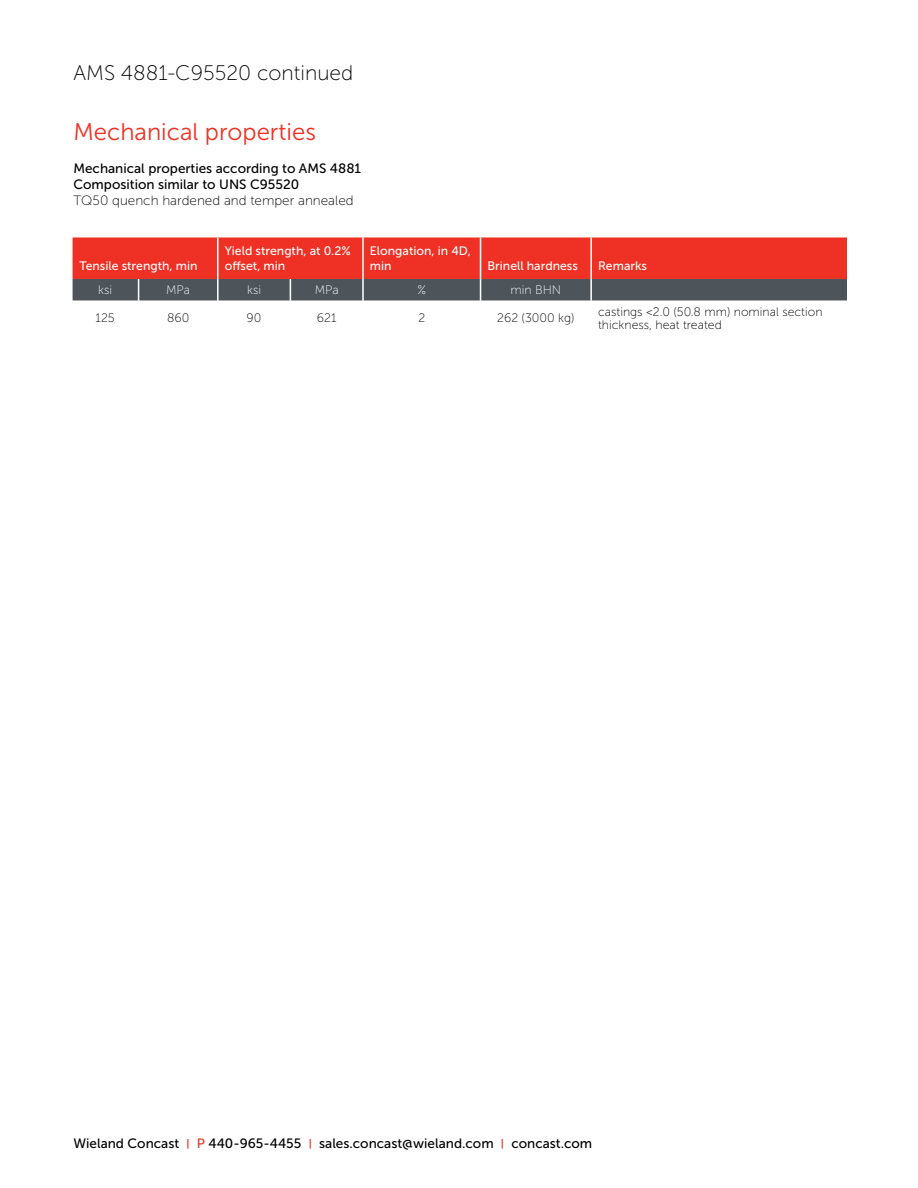
<style>
.page{position:relative;width:918px;height:1188px;background:#fff}
.page>*{position:absolute;margin:0;border:0;box-sizing:border-box;transform-origin:0 0}
.t1{font:24px "Museo Sans 300";color:#ee3124}
.t2{font:21px "Museo Sans 100";color:#000}
.t3{font:13.5px/16.2px "Museo Sans 500";color:#000}
.t4{font:13.5px "Museo Sans 100";color:#000}
.t5{font:12.3px/14.7px "Museo Sans 500";color:#fff}
.t6{font:12.3px/13.6px "Museo Sans 100";color:#000}
.t7{font:12.3px "Museo Sans 100";color:#fff}
.s1{font-size:10.2px;color:#ee3124}
.s2{color:#ee3124}
</style>
<div class="page">
<svg style="left:73px;top:237px;width:774px;height:63px;background:#b9403a"></svg>
<hr style="left:590px;top:279px;width:2px;height:21px;background:#fff">
<h2 class="t2" style="left:73px;top:62px;width:281px">AMS 4881-C95520 continued</h2>
<h1 class="t1" style="left:73px;top:119px;width:244px">Mechanical properties</h1>
<p class="t3" style="left:73px;top:160px;width:289px">Mechanical properties according to AMS 4881<br>Composition similar to UNS C95520</p>
<p class="t4" style="left:73px;top:193px;width:282px">TQ50 quench hardened and temper annealed</p>
<p class="t5" style="left:79px;top:259px;width:120px">Tensile strength, min</p>
<p class="t5" style="left:225px;top:244px;width:128px">Yield strength, at 0.2% o set, min</p>
<p class="t5" style="left:370px;top:244px;width:102px">Elongation, in 4D, min</p>
<p class="t5" style="left:487px;top:259px;width:92px">Brinell hardness</p>
<p class="t5" style="left:598px;top:259px;width:51px">Remarks</p>
<p class="t7" style="left:98px;top:284px;width:15px">ksi</p>
<p class="t7" style="left:166px;top:284px;width:26px">MPa</p>
<p class="t7" style="left:247px;top:284px;width:15px">ksi</p>
<p class="t7" style="left:315px;top:284px;width:26px">MPa</p>
<p class="t7" style="left:417px;top:284px;width:10px">%</p>
<p class="t7" style="left:511px;top:284px;width:52px">min BHN</p>
<p class="t6" style="left:96px;top:311px;width:21px">125</p>
<p class="t6" style="left:167px;top:311px;width:24px">860</p>
<p class="t6" style="left:247px;top:311px;width:16px">90</p>
<p class="t6" style="left:317px;top:311px;width:21px">621</p>
<p class="t6" style="left:418px;top:311px;width:8px">2</p>
<p class="t6" style="left:497px;top:311px;width:79px">262 (3000 kg)</p>
<p class="t6" style="left:598px;top:305px;width:226px">castings &lt;2.0 (50.8 mm) nominal section thickness, heat treated</p>
<p class="t3" style="left:73px;top:1136px;width:520px">Wieland Concast <span class="s1">|</span> <span class="s2">P</span> 440-965-4455 <span class="s1">|</span> sales.concast@wieland.com <span class="s1">|</span> concast.com</p>
</div>
